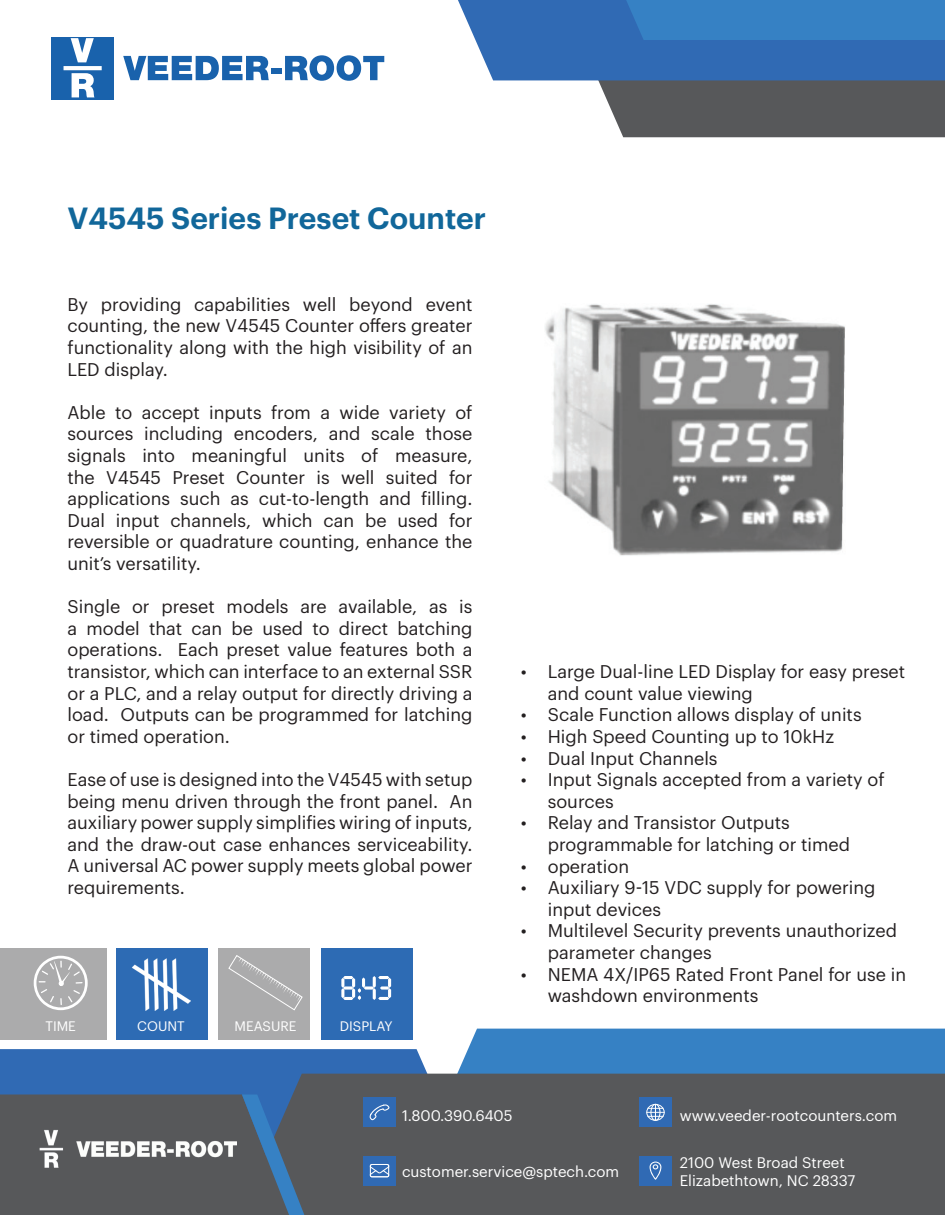
<style>
.page{position:relative;width:945px;height:1215px;background:#fff}
.page>*{position:absolute;margin:0;border:0;box-sizing:border-box;transform-origin:0 0}
.t1{font:600 30px "Graphik";color:#11679a}
.t2{font:18px/21.6px "Graphik";color:#231f20}
.t3{font:15px/18px "Graphik";color:#fff}
.t4{font:13.5px "Graphik";color:#fff}
</style>
<div class="page">
<div style="left:0;top:1049px;width:395px;height:46px;background:#306ab4"></div>
<svg style="left:395px;top:1029px;width:550px;height:45px;fill:#3681c4"></svg>
<div style="left:240px;top:1074px;width:705px;height:141px;background:#57585a"></div>
<svg style="left:0;top:1095px;width:305px;height:120px"></svg>
<svg style="left:559px;top:80px;width:386px;height:57px;fill:#57585a"></svg>
<svg style="left:458px;top:0;width:487px;height:80px"></svg>
<div style="left:363px;top:1156px;width:33px;height:30px;background:#306ab4"></div>
<svg style="left:370px;top:1164px;width:19px;height:13px"></svg>
<div style="left:363px;top:1097px;width:33px;height:30px;background:#306ab4"></div>
<svg style="left:370px;top:1104px;width:19px;height:16px"></svg>
<div style="left:639px;top:1097px;width:33px;height:30px;background:#306ab4"></div>
<svg style="left:646px;top:1104px;width:19px;height:17px"></svg>
<div style="left:639px;top:1156px;width:33px;height:30px;background:#306ab4"></div>
<svg style="left:650px;top:1162px;width:11px;height:18px"></svg>
<div style="left:51px;top:37px;width:63px;height:63px;background:#1962ac"></div>
<svg style="left:71px;top:38px;width:23px;height:24px"></svg>
<svg style="left:72px;top:73px;width:22px;height:24px"></svg>
<svg style="left:64px;top:66px;width:38px;height:4px"></svg>
<svg style="left:123px;top:56px;width:146px;height:24px"></svg>
<div style="left:271px;top:68px;width:11px;height:6px;background:#1962ac"></div>
<svg style="left:285px;top:55px;width:99px;height:26px"></svg>
<img style="left:32px;top:1130px;width:204px;height:38px">
<img style="left:545px;top:304px;width:300px;height:252px">
<div style="left:321px;top:948px;width:91px;height:92px;background:#2d6bb4"></div>
<div style="left:0;top:948px;width:106px;height:92px;background:#ababac"></div>
<div style="left:116px;top:948px;width:92px;height:92px;background:#2d6bb4"></div>
<div style="left:218px;top:948px;width:92px;height:92px;background:#ababac"></div>
<img style="left:132px;top:959px;width:58px;height:52px">
<svg style="left:228px;top:955px;width:75px;height:56px"></svg>
<svg style="left:34px;top:956px;width:54px;height:54px"></svg>
<svg style="left:341px;top:976px;width:50px;height:24px"></svg>
<h1 class="t1" style="left:68px;top:195px;width:420px">V4545 Series Preset Counter</h1>
<p class="t2" style="left:68px;top:292px;width:407px;text-align:justify">By providing capabilities well beyond event counting, the new V4545 Counter offers greater functionality along with the high visibility of an LED display.</p>
<p class="t2" style="left:68px;top:400px;width:407px;text-align:justify">Able to accept inputs from a wide variety of sources including encoders, and scale those signals into meaningful units of measure, the V4545 Preset Counter is well suited for applications such as cut-to-length and filling.<br>Dual input channels, which can be used for reversible or quadrature counting, enhance the unit’s versatility.</p>
<p class="t2" style="left:68px;top:594px;width:407px;text-align:justify">Single or preset models are available, as is a model that can be used to direct batching operations. Each preset value features both a transistor, which can interface to an external SSR or a PLC, and a relay output for directly driving a load. Outputs can be programmed for latching or timed operation.</p>
<p class="t2" style="left:68px;top:767px;width:406px;text-align:justify">Ease of use is designed into the V4545 with setup being menu driven through the front panel. An auxiliary power supply simplifies wiring of inputs, and the draw-out case enhances serviceability.<br>A universal AC power supply meets global power requirements.</p>
<p class="t4" style="left:45px;top:1016px;width:32px">TIME</p>
<p class="t4" style="left:137px;top:1016px;width:49px">COUNT</p>
<p class="t4" style="left:235px;top:1016px;width:64px">MEASURE</p>
<p class="t4" style="left:340px;top:1016px;width:54px">DISPLAY</p>
<p class="t2" style="left:548px;top:659px;width:359px;text-indent:-27px">• Large Dual-line LED Display for easy preset and count value viewing</p>
<p class="t2" style="left:521px;top:703px;width:342px">• Scale Function allows display of units</p>
<p class="t2" style="left:521px;top:724px;width:315px">• High Speed Counting up to 10kHz</p>
<p class="t2" style="left:521px;top:746px;width:198px">• Dual Input Channels</p>
<p class="t2" style="left:548px;top:767px;width:338px;text-indent:-27px">• Input Signals accepted from a variety of sources</p>
<p class="t2" style="left:548px;top:811px;width:304px;text-indent:-27px">• Relay and Transistor Outputs programmable for latching or timed</p>
<p class="t2" style="left:521px;top:854px;width:110px">• operation</p>
<p class="t2" style="left:548px;top:875px;width:329px;text-indent:-27px">• Auxiliary 9-15 VDC supply for powering input devices</p>
<p class="t2" style="left:548px;top:919px;width:351px;text-indent:-27px">• Multilevel Security prevents unauthorized parameter changes</p>
<p class="t2" style="left:548px;top:962px;width:360px;text-indent:-27px">• NEMA 4X/IP65 Rated Front Panel for use in washdown environments</p>
<p class="t3" style="left:402px;top:1105px;width:112px">1.800.390.6405</p>
<p class="t3" style="left:680px;top:1105px;width:219px">www.veeder-rootcounters.com</p>
<p class="t3" style="left:680px;top:1153px;width:177px">2100 West Broad Street<br>Elizabethtown, NC 28337</p>
<p class="t3" style="left:402px;top:1162px;width:219px">customer.service@sptech.com</p>
</div>
